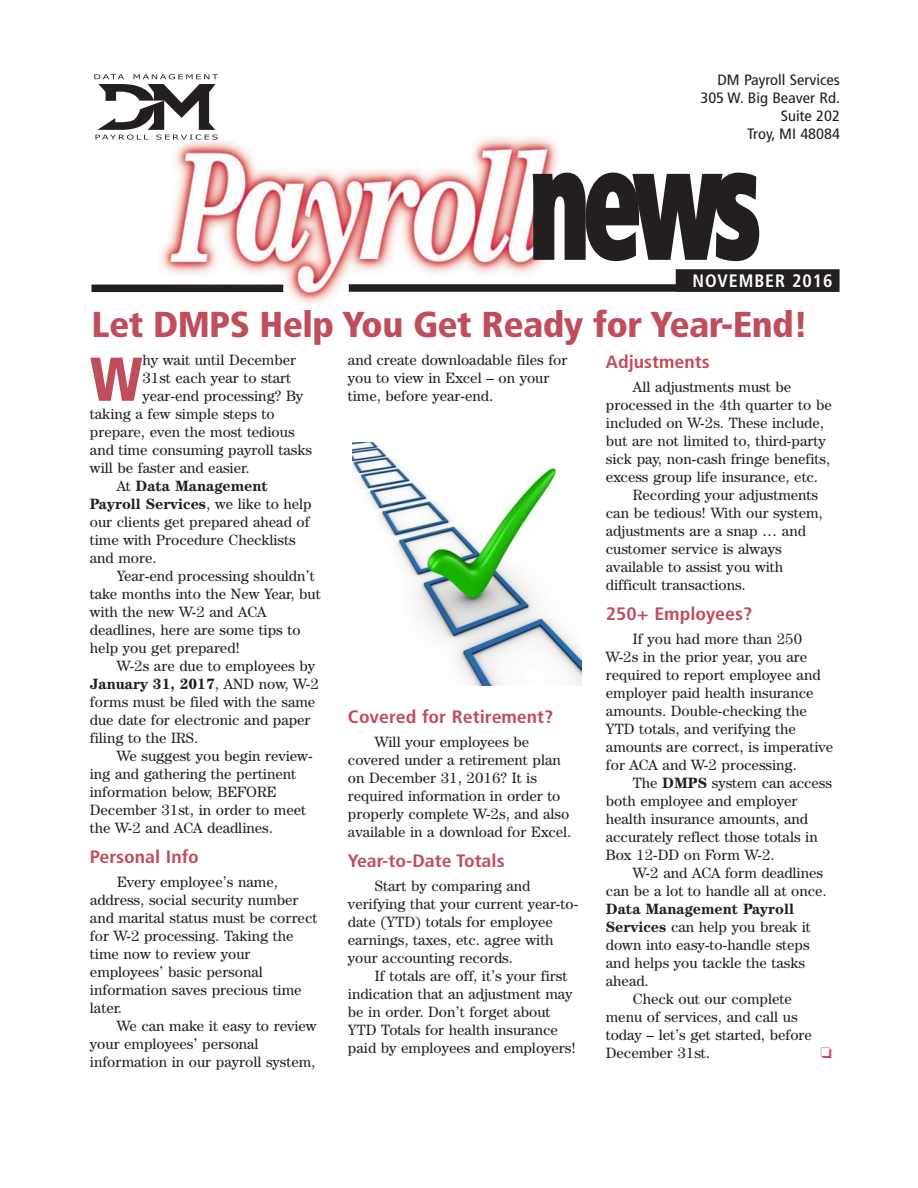
<style>
.page{position:relative;width:918px;height:1188px;background:#fff}
.page>*{position:absolute;margin:0;border:0;box-sizing:border-box;transform-origin:0 0}
.t1{font:900 condensed 157.5px "Frutiger";color:#231f20;scale:.69 1}
.t2{font:900 condensed 61.8px "Frutiger";color:#c04d5c}
.t3{font:900 condensed 36px "Frutiger";letter-spacing:-.015em;color:#c04d5c;scale:1.05 1}
.t4{font:700 condensed 18px "Frutiger";color:#c04d5c;scale:1.1 1}
.t5{font:700 condensed 18px "Frutiger";letter-spacing:.05em;color:#fff}
.t6{font:15px/18px "Century IT Cby BT";color:#231f20}
.t7{font:700 15px "Century IT Cby BT";color:#231f20}
.t8{font:condensed 15px/18px "Frutiger";color:#231f20;text-align:right;scale:1.1 1}
.s1{font-weight:400}
.s2{font-weight:700}
</style>
<div class="page">
<img style="left:160px;top:137px;width:398px;height:167px">
<svg style="left:531px;top:171px;width:229px;height:92px"></svg>
<div style="left:92px;top:285px;width:191px;height:7px;background:#231f20"></div>
<div style="left:349px;top:284px;width:489px;height:8px;background:#231f20"></div>
<div style="left:676px;top:269px;width:164px;height:23px;background:#231f20"></div>
<svg style="left:94px;top:74px;width:124px;height:66px"></svg>
<img style="left:353px;top:442px;width:228px;height:243px">
<p class="t8" style="left:700px;top:72px;width:128px">DM Payroll Services<br>305 W. Big Beaver Rd.<br>Suite 202<br>Troy, MI 48084</p>
<h1 class="t1" style="left:529px;top:140px;width:337px">news</h1>
<p class="t5" style="left:693px;top:273px;width:141px">NOVEMBER 2016</p>
<h3 class="t3" style="left:92px;top:310px;width:684px">Let DMPS Help You Get Ready for Year-End!</h3>
<h2 class="t2" style="left:90px;top:354px;width:54px">W</h2>
<p class="t6" style="left:142px;top:352px;width:155px">hy wait until December</p>
<p class="t6" style="left:142px;top:370px;width:150px">31st each year to start</p>
<p class="t6" style="left:142px;top:388px;width:162px">year-end processing? By</p>
<p class="t6" style="left:90px;top:406px;width:186px">taking a few simple steps to</p>
<p class="t6" style="left:90px;top:424px;width:206px">prepare, even the most tedious</p>
<p class="t6" style="left:90px;top:442px;width:224px">and time consuming payroll tasks</p>
<p class="t6" style="left:90px;top:460px;width:161px">will be faster and easier.</p>
<p class="t7" style="left:117px;top:481px;width:152px"><span class="s1">At</span> Data Management</p>
<p class="t7" style="left:90px;top:499px;width:223px">Payroll Services<span class="s1">, we like to help</span></p>
<p class="t6" style="left:90px;top:514px;width:221px">our clients get prepared ahead of</p>
<p class="t6" style="left:90px;top:532px;width:207px">time with Procedure Checklists</p>
<p class="t6" style="left:90px;top:550px;width:68px">and more.</p>
<p class="t6" style="left:117px;top:568px;width:199px">Year-end processing shouldn’t</p>
<p class="t6" style="left:90px;top:586px;width:232px">take months into the New Year, but</p>
<p class="t6" style="left:90px;top:604px;width:178px">with the new W-2 and ACA</p>
<p class="t6" style="left:90px;top:622px;width:212px">deadlines, here are some tips to</p>
<p class="t6" style="left:90px;top:640px;width:152px">help you get prepared!</p>
<p class="t6" style="left:117px;top:658px;width:200px">W-2s are due to employees by</p>
<p class="t7" style="left:90px;top:679px;width:231px">January 31, 2017<span class="s1">, AND now, W-2</span></p>
<p class="t6" style="left:90px;top:694px;width:227px">forms must be filed with the same</p>
<p class="t6" style="left:90px;top:712px;width:222px">due date for electronic and paper</p>
<p class="t6" style="left:90px;top:730px;width:110px">filing to the IRS.</p>
<p class="t6" style="left:117px;top:748px;width:197px">We suggest you begin review-</p>
<p class="t6" style="left:90px;top:766px;width:208px">ing and gathering the pertinent</p>
<p class="t6" style="left:90px;top:784px;width:188px">information below, BEFORE</p>
<p class="t6" style="left:90px;top:802px;width:218px">December 31st, in order to meet</p>
<p class="t6" style="left:90px;top:820px;width:185px">the W-2 and ACA deadlines.</p>
<p class="t4" style="left:90px;top:849px;width:100px">Personal Info</p>
<p class="t6" style="left:90px;top:874px;width:229px;text-indent:27px">Every employee’s name, address, social security number and marital status must be correct for W-2 processing. Taking the time now to review your employees’ basic personal information saves precious time later.</p>
<p class="t6" style="left:90px;top:1018px;width:228px;text-indent:27px">We can make it easy to review your employees’ personal information in our payroll system,</p>
<p class="t6" style="left:348px;top:352px;width:221px">and create downloadable files for you to view in Excel – on your time, before year-end.</p>
<p class="t4" style="left:348px;top:710px;width:188px">Covered for Retirement?</p>
<p class="t6" style="left:348px;top:734px;width:225px;text-indent:27px">Will your employees be covered under a retirement plan on December 31, 2016? It is required information in order to properly complete W-2s, and also available in a download for Excel.</p>
<p class="t4" style="left:348px;top:854px;width:144px">Year-to-Date Totals</p>
<p class="t6" style="left:348px;top:878px;width:232px;text-indent:27px">Start by comparing and verifying that your current year-to&shy;date (YTD) totals for employee earnings, taxes, etc. agree with your accounting records.</p>
<p class="t6" style="left:348px;top:968px;width:230px;text-indent:27px">If totals are off, it’s your first indication that an adjustment may be in order. Don’t forget about<br>YTD Totals for health insurance paid by employees and employers!</p>
<p class="t4" style="left:606px;top:354px;width:96px">Adjustments</p>
<p class="t6" style="left:633px;top:379px;width:160px">All adjustments must be</p>
<p class="t6" style="left:606px;top:397px;width:227px">processed in the 4th quarter to be</p>
<p class="t6" style="left:606px;top:415px;width:220px">included on W-2s. These include,</p>
<p class="t6" style="left:606px;top:433px;width:221px">but are not limited to, third-party</p>
<p class="t6" style="left:606px;top:451px;width:226px">sick pay, non-cash fringe benefits,</p>
<p class="t6" style="left:606px;top:469px;width:214px">excess group life insurance, etc.</p>
<p class="t6" style="left:633px;top:487px;width:187px">Recording your adjustments</p>
<p class="t6" style="left:606px;top:505px;width:218px">can be tedious! With our system,</p>
<p class="t6" style="left:606px;top:523px;width:202px">adjustments are a snap … and</p>
<p class="t6" style="left:606px;top:541px;width:177px">customer service is always</p>
<p class="t6" style="left:606px;top:559px;width:179px">available to assist you with</p>
<p class="t6" style="left:606px;top:577px;width:141px">difficult transactions.</p>
<p class="t4" style="left:606px;top:606px;width:135px">250+ Employees?</p>
<p class="t6" style="left:606px;top:631px;width:229px;text-indent:27px">If you had more than 250<br>W-2s in the prior year, you are required to report employee and employer paid health insurance amounts. Double-checking the<br>YTD totals, and verifying the amounts are correct, is imperative for ACA and W-2 processing.</p>
<p class="t6" style="left:606px;top:775px;width:228px;text-indent:27px">The <span class="s2">DMPS</span> system can access both employee and employer health insurance amounts, and accurately reflect those totals in<br>Box 12-DD on Form W-2.</p>
<p class="t6" style="left:606px;top:865px;width:222px;text-align:right">W-2 and ACA form deadlines<br>can be a lot to handle all at once.</p>
<p class="t6" style="left:606px;top:901px;width:207px"><span class="s2">Data Management Payroll<br>Services</span> can help you break it down into easy-to-handle steps and helps you tackle the tasks ahead.</p>
<p class="t6" style="left:606px;top:991px;width:208px;text-indent:27px">Check out our complete menu of services, and call us today – let’s get started, before<br>December 31st.</p>
</div>
